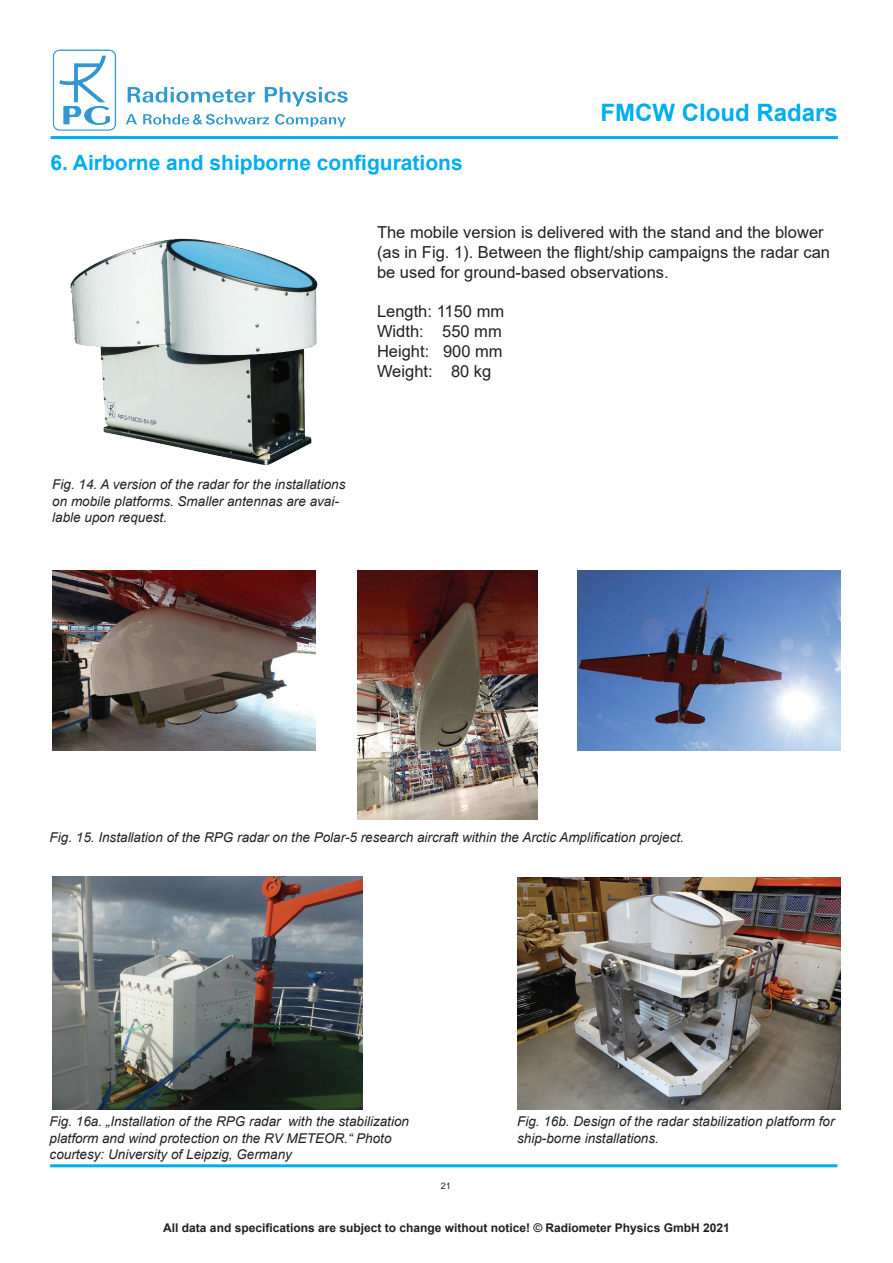
<style>
.page{position:relative;width:893px;height:1263px;background:#fff}
.page>*{position:absolute;margin:0;border:0;box-sizing:border-box;transform-origin:0 0}
.t1{font:700 24px "Arial";color:#00aeef}
.t2{font:700 21px "Arial";color:#00aeef}
.t3{font:16.5px/19.8px "Arial";color:#231f20}
.t4{font:italic 13.5px/16.2px "Arial";color:#231f20}
.t5{font:700 12px "Arial";color:#231f20}
.t6{font:9px "Arial";color:#231f20}
</style>
<div class="page">
<hr style="left:51px;top:136px;width:787px;height:3px;background:#00aeef">
<hr style="left:50px;top:1164px;width:787px;height:3px;background:#00aeef">
<img style="left:52px;top:49px;width:296px;height:82px">
<img style="left:70px;top:238px;width:248px;height:228px">
<img style="left:52px;top:571px;width:263px;height:179px">
<img style="left:357px;top:571px;width:181px;height:248px">
<img style="left:578px;top:571px;width:263px;height:179px">
<img style="left:517px;top:877px;width:324px;height:232px">
<img style="left:52px;top:877px;width:311px;height:232px">
<h2 class="t2" style="left:50px;top:148px;width:414px">6. Airborne and shipborne configurations</h2>
<h1 class="t1" style="left:601px;top:96px;width:239px">FMCW Cloud Radars</h1>
<p class="t3" style="left:377px;top:222px;width:455px">The mobile version is delivered with the stand and the blower (as in Fig. 1). Between the flight/ship campaigns the radar can be used for ground-based observations.</p>
<p class="t3" style="left:377px;top:302px;width:129px">Length: 1150 mm<br>Width: 550 mm<br>Height: 900 mm<br>Weight: 80 kg</p>
<p class="t4" style="left:52px;top:477px;width:295px">Fig. 14. A version of the radar for the installations on mobile platforms. Smaller antennas are avai&shy;lable upon request.</p>
<p class="t4" style="left:50px;top:829px;width:636px">Fig. 15. Installation of the RPG radar on the Polar-5 research aircraft within the Arctic Amplification project.</p>
<p class="t4" style="left:50px;top:1114px;width:361px">Fig. 16a. „Installation of the RPG radar with the stabilization platform and wind protection on the RV METEOR.“ Photo courtesy: University of Leipzig, Germany</p>
<p class="t6" style="left:441px;top:1179px;width:12px">21</p>
<p class="t4" style="left:517px;top:1114px;width:319px">Fig. 16b. Design of the radar stabilization platform for ship-borne installations.</p>
<p class="t5" style="left:163px;top:1219px;width:568px">All data and specifications are subject to change without notice! © Radiometer Physics GmbH 2021</p>
</div>
